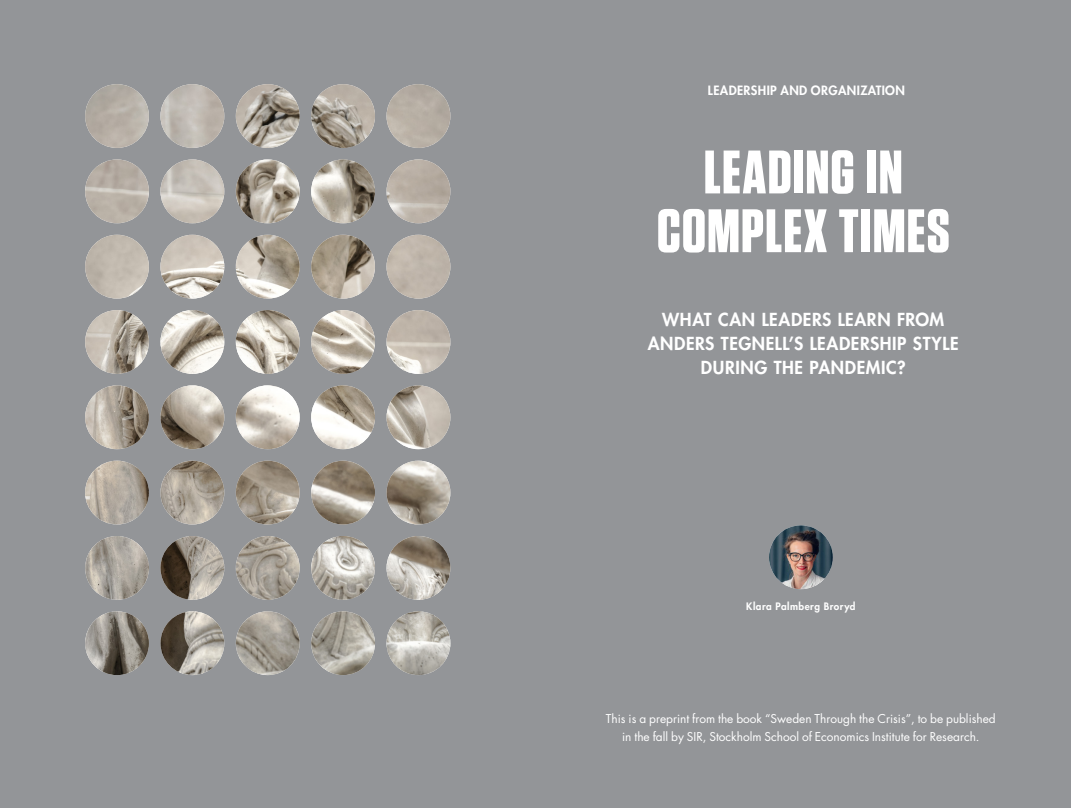
<style>
.page{position:relative;width:1071px;height:808px;background:#fff}
.page>*{position:absolute;margin:0;border:0;box-sizing:border-box;transform-origin:0 0}
.ArticleTitle{font:700 61.25px/58.8px "Tungsten";letter-spacing:.015em;color:#fff;text-align:center}
.Underrubrik{font:800 17.5px/23.8px "Futura Std";letter-spacing:.035em;color:#fff;text-align:center}
.t1{font:800 12.5px "Futura Std";letter-spacing:.03em;color:#fff}
.firstnote{font:11.88px/18.8px "Futura Std";color:#fff;text-align:center}
.Author{font:800 10px "Futura Std";letter-spacing:.045em;color:#fff}
</style>
<div class="page">
<div style="left:0;top:0;width:1070px;height:808px;background:#939598"></div>
<svg style="left:85px;top:449px;width:365px;height:226px"></svg>
<img style="left:85px;top:84px;width:365px;height:365px">
<img style="left:768px;top:525px;width:64px;height:64px;border-radius:32px">
<p class="t1" style="left:707px;top:83px;width:198px">LEADERSHIP AND ORGANIZATION</p>
<p class="ArticleTitle" style="left:656px;top:145px;width:294px">LEADING IN<br>COMPLEX TIMES</p>
<p class="Underrubrik" style="left:647px;top:308px;width:312px">WHAT CAN LEADERS LEARN FROM<br>ANDERS TEGNELL’S LEADERSHIP STYLE<br>DURING THE PANDEMIC?</p>
<p class="Author" style="left:746px;top:599px;width:111px">Klara Palmberg Broryd</p>
<p class="firstnote" style="left:605px;top:709px;width:391px">This is a preprint from the book “Sweden Through the Crisis”, to be published in the fall by SIR, Stockholm School of Economics Institute for Research.</p>
</div>
